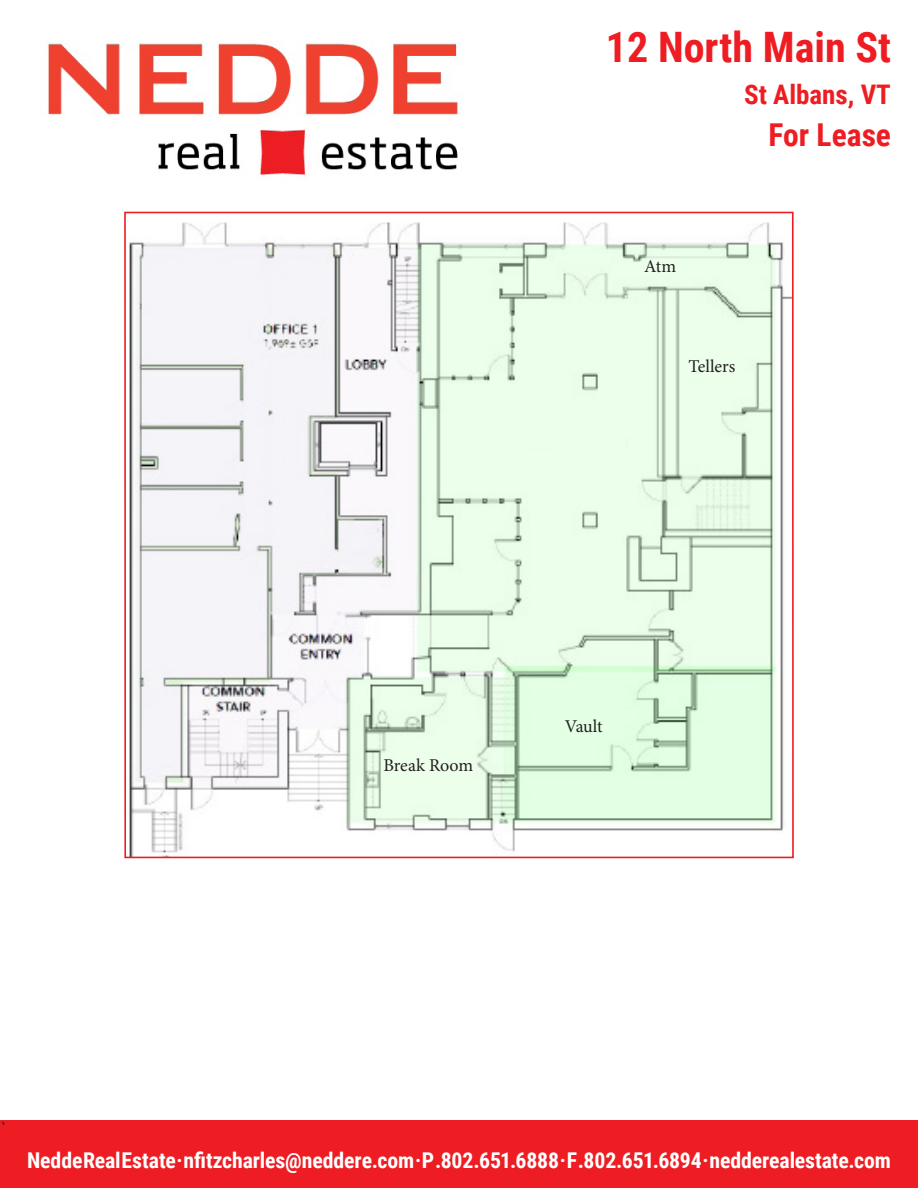
<style>
.page{position:relative;width:918px;height:1188px;background:#fff}
.page>*{position:absolute;margin:0;border:0;box-sizing:border-box;transform-origin:0 0}
.t1{font:700 42px "Roboto Condensed";color:#ee1d23}
.t2{font:700 31.5px "Roboto Condensed";color:#ee1d23}
.t3{font:700 27px "Roboto Condensed";color:#ee1d23}
.t4{font:700 21.75px "Roboto Condensed";letter-spacing:-.005em;color:#fff}
.t5{font:18px "Minion Pro";letter-spacing:-.005em;color:#231f20}
</style>
<div class="page">
<img style="left:47px;top:42px;width:414px;height:137px">
<div style="left:0;top:1120px;width:918px;height:68px;background:#ee1d23"></div>
<img style="left:129px;top:222px;width:662px;height:633px">
<div style="left:530px;top:419px;width:97px;height:32px;background:#ebffeb"></div>
<p class="t1" style="left:606px;top:18px;width:287px">12 North Main St</p>
<p class="t3" style="left:744px;top:75px;width:148px">St Albans, VT</p>
<p class="t2" style="left:769px;top:113px;width:124px">For Lease</p>
<p class="t5" style="left:644px;top:254px;width:34px">Atm</p>
<p class="t5" style="left:688px;top:354px;width:48px">Tellers</p>
<p class="t5" style="left:383px;top:753px;width:91px">Break Room</p>
<p class="t5" style="left:565px;top:715px;width:39px">Vault</p>
<p class="t5" style="left:0;top:1116px;width:9px">`</p>
<p class="t4" style="left:27px;top:1145px;width:866px">Nedde Real Estate · nfitzcharles@neddere.com · P .802.651.6888 · F .802.651.6894 · nedderealestate.com</p>
</div>
